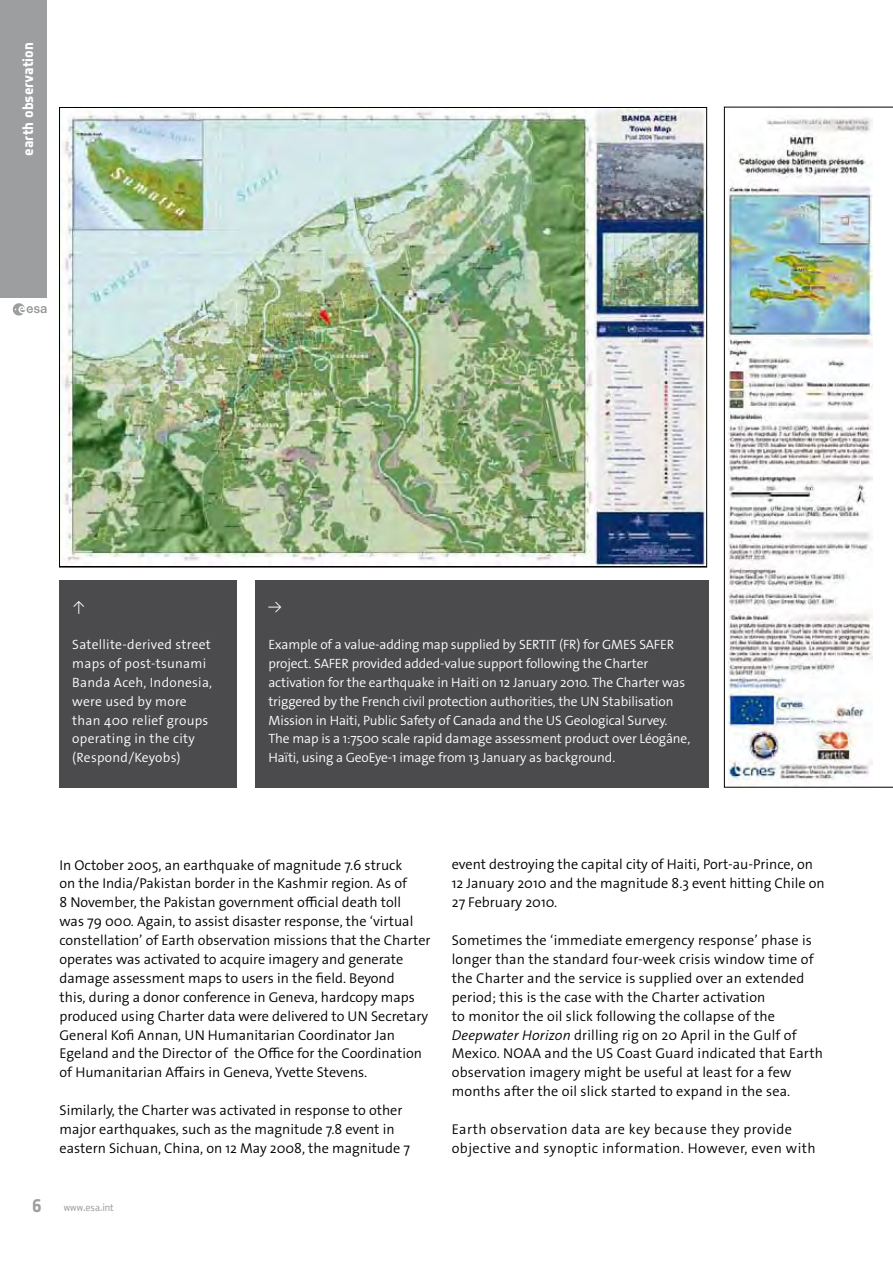
<style>
.page{position:relative;width:893px;height:1263px;background:#fff}
.page>*{position:absolute;margin:0;border:0;box-sizing:border-box;transform-origin:0 0}
.t1{font:15px "Notes Style Bold Tf";color:#fff}
._03_BUL_ARTICLE_txt{font:300 14.25px/18.9px "The Sans Os F";color:#000}
._03_BUL_ARTICLE_txt-2{font:300 14.25px/18.9px "The Sans Os F";letter-spacing:.03em;color:#000}
._00_BUL_CAPTION{font:300 13.5px/18.9px "The Sans Os F";letter-spacing:-.01em;color:#fff}
._00_BUL_CAPTION-2{font:300 13.5px/18.9px "The Sans Os F";letter-spacing:.02em;color:#fff}
.t2{font:12px "Reykjavik One OT A Gauge";color:#9c9e9f}
.s1{font-style:italic}
.s2{font-family:"Notes Esa";font-weight:700;font-size:18px}
</style>
<div class="page">
<div style="left:0;top:0;width:47px;height:298px;background:#9c9e9f"></div>
<svg style="left:12px;top:303px;width:35px;height:13px"></svg>
<img style="left:61px;top:108px;width:647px;height:458px">
<div style="left:60px;top:580px;width:177px;height:208px;background:#4b4b4d"></div>
<div style="left:256px;top:580px;width:453px;height:208px;background:#4b4b4d"></div>
<img style="left:724px;top:107px;width:169px;height:681px">
<p class="t1" style="left:19px;top:156px;width:115px;rotate:-90deg">earth observation</p>
<p class="_00_BUL_CAPTION" style="left:72px;top:597px;width:15px">↑</p>
<p class="_00_BUL_CAPTION-2" style="left:72px;top:635px;width:141px">Satellite-derived street maps of post-tsunami<br>Banda Aceh, Indonesia, were used by more than 400 relief groups operating in the city (Respond/Keyobs)</p>
<p class="_00_BUL_CAPTION" style="left:268px;top:597px;width:15px">→</p>
<p class="_00_BUL_CAPTION" style="left:268px;top:635px;width:423px">Example of a value-adding map supplied by SERTIT (FR) for GMES SAFER project. SAFER provided added-value support following the Charter activation for the earthquake in Haiti on 12 January 2010. The Charter was triggered by the French civil protection authorities, the UN Stabilisation Mission in Haiti, Public Safety of Canada and the US Geological Survey.<br>The map is a 1:7500 scale rapid damage assessment product over Léogâne, Haïti, using a GeoEye-1 image from 13 January as background.</p>
<p class="_03_BUL_ARTICLE_txt" style="left:60px;top:855px;width:373px">In October 2005, an earthquake of magnitude 7.6 struck<br>on the India/Pakistan border in the Kashmir region. As of<br>8 November, the Pakistan government official death toll<br>was 79 000. Again, to assist disaster response, the ‘virtual constellation’ of Earth observation missions that the Charter operates was activated to acquire imagery and generate damage assessment maps to users in the field. Beyond<br>this, during a donor conference in Geneva, hardcopy maps produced using Charter data were delivered to UN Secretary General Kofi Annan, UN Humanitarian Coordinator Jan Egeland and the Director of the Office for the Coordination of Humanitarian Affairs in Geneva, Yvette Stevens.</p>
<p class="_03_BUL_ARTICLE_txt" style="left:60px;top:1101px;width:352px">Similarly, the Charter was activated in response to other major earthquakes, such as the magnitude 7.8 event in eastern Sichuan, China, on 12 May 2008, the magnitude 7</p>
<p class="_03_BUL_ARTICLE_txt" style="left:452px;top:855px;width:374px">event destroying the capital city of Haiti, Port-au-Prince, on<br>12 January 2010 and the magnitude 8.3 event hitting Chile on<br>27 February 2010.</p>
<p class="_03_BUL_ARTICLE_txt" style="left:452px;top:931px;width:373px">Sometimes the ‘immediate emergency response’ phase is longer than the standard four-week crisis window time of the Charter and the service is supplied over an extended period; this is the case with the Charter activation<br>to monitor the oil slick following the collapse of the <span class="s1">Deepwater Horizon</span> drilling rig on 20 April in the Gulf of Mexico. NOAA and the US Coast Guard indicated that Earth observation imagery might be useful at least for a few months after the oil slick started to expand in the sea.</p>
<p class="_03_BUL_ARTICLE_txt-2" style="left:452px;top:1120px;width:365px">Earth observation data are key because they provide objective and synoptic information. However, even with</p>
<p class="t2" style="left:33px;top:1202px;width:83px"><span class="s2">6</span> www.esa.int</p>
</div>
